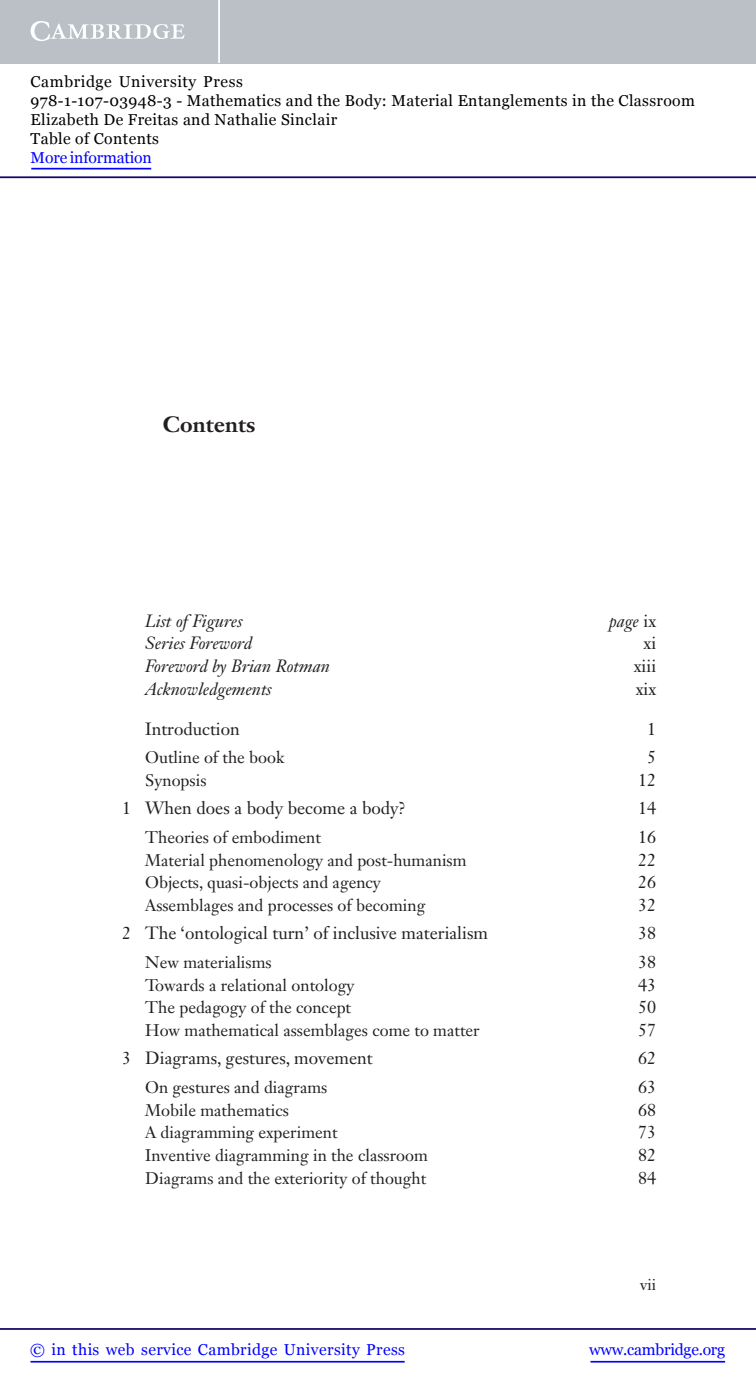
<style>
.page{position:relative;width:756px;height:1388px;background:#fff}
.page>*{position:absolute;margin:0;border:0;box-sizing:border-box;transform-origin:0 0}
.t1{font:700 21.88px "Janson Text LT Std";color:#231f20}
.t2{font:17.5px "Janson Text LT Std";color:#231f20}
.t3{font:italic 17.5px "Janson Text LT Std";color:#231f20}
.t4{font:16.62px "Janson Text LT Std";color:#231f20}
.t5{font:15.75px/18.9px "Georgia";letter-spacing:.025em;color:#000}
.t6{font:15.75px "Georgia";letter-spacing:.025em;color:#00f}
.t7{font:15.75px "Georgia";letter-spacing:-.015em;color:#00f}
.t8{font:15.75px "Georgia";letter-spacing:-.01em;color:#00f}
.t9{font:15.75px "Janson Text LT Std";color:#231f20}
.s1{font-style:normal}
</style>
<div class="page">
<hr style="left:591px;top:1361px;width:134px;height:1px;background:#00f">
<hr style="left:0;top:1328px;width:756px;height:2px;background:#150666">
<hr style="left:31px;top:1361px;width:374px;height:1px;background:#00f">
<div style="left:0;top:0;width:756px;height:63px;background:#bac0c6"></div>
<svg style="left:31px;top:21px;width:154px;height:20px"></svg>
<hr style="left:218px;top:0;width:2px;height:63px;background:#fff">
<hr style="left:0;top:176px;width:756px;height:2px;background:#150666">
<hr style="left:31px;top:168px;width:120px;height:1px;background:#00f">
<p class="t5" style="left:31px;top:73px;width:666px">Cambridge University Press<br>978-1-107-03948-3 - Mathematics and the Body: Material Entanglements in the Classroom Elizabeth De Freitas and Nathalie Sinclair<br>Table of Contents</p>
<p class="t8" style="left:31px;top:148px;width:123px">More information</p>
<h1 class="t1" style="left:163px;top:415px;width:94px">Contents</h1>
<p class="t3" style="left:145px;top:614px;width:99px">List of Figures</p>
<p class="t3" style="left:609px;top:614px;width:49px">page <span class="s1">ix</span></p>
<p class="t3" style="left:145px;top:637px;width:109px">Series Foreword</p>
<p class="t2" style="left:644px;top:636px;width:14px">xi</p>
<p class="t3" style="left:145px;top:660px;width:186px">Foreword by Brian Rotman</p>
<p class="t2" style="left:634px;top:659px;width:24px">xiii</p>
<p class="t3" style="left:145px;top:682px;width:128px">Acknowledgements</p>
<p class="t2" style="left:636px;top:682px;width:22px">xix</p>
<p class="t2" style="left:145px;top:722px;width:96px">Introduction</p>
<p class="t2" style="left:647px;top:722px;width:11px">1</p>
<p class="t4" style="left:145px;top:751px;width:141px">Outline of the book</p>
<p class="t2" style="left:647px;top:750px;width:11px">5</p>
<p class="t4" style="left:145px;top:773px;width:63px">Synopsis</p>
<p class="t2" style="left:638px;top:773px;width:20px">12</p>
<p class="t2" style="left:122px;top:801px;width:285px">1 When does a body become a body?</p>
<p class="t2" style="left:638px;top:801px;width:20px">14</p>
<p class="t4" style="left:145px;top:830px;width:177px">Theories of embodiment</p>
<p class="t2" style="left:638px;top:830px;width:20px">16</p>
<p class="t4" style="left:145px;top:853px;width:323px">Material phenomenology and post-humanism</p>
<p class="t2" style="left:638px;top:852px;width:20px">22</p>
<p class="t4" style="left:145px;top:876px;width:237px">Objects, quasi-objects and agency</p>
<p class="t2" style="left:638px;top:875px;width:20px">26</p>
<p class="t4" style="left:145px;top:898px;width:282px">Assemblages and processes of becoming</p>
<p class="t2" style="left:638px;top:898px;width:20px">32</p>
<p class="t2" style="left:122px;top:926px;width:367px">2 The ‘ontological turn’ of inclusive materialism</p>
<p class="t2" style="left:638px;top:926px;width:20px">38</p>
<p class="t4" style="left:145px;top:955px;width:128px">New materialisms</p>
<p class="t2" style="left:638px;top:955px;width:20px">38</p>
<p class="t4" style="left:145px;top:978px;width:211px">Towards a relational ontology</p>
<p class="t2" style="left:638px;top:977px;width:20px">43</p>
<p class="t4" style="left:145px;top:1001px;width:208px">The pedagogy of the concept</p>
<p class="t2" style="left:638px;top:1000px;width:20px">50</p>
<p class="t4" style="left:145px;top:1023px;width:336px">How mathematical assemblages come to matter</p>
<p class="t2" style="left:638px;top:1023px;width:20px">57</p>
<p class="t2" style="left:122px;top:1051px;width:252px">3 Diagrams, gestures, movement</p>
<p class="t2" style="left:638px;top:1051px;width:20px">62</p>
<p class="t4" style="left:145px;top:1080px;width:184px">On gestures and diagrams</p>
<p class="t2" style="left:638px;top:1080px;width:20px">63</p>
<p class="t4" style="left:145px;top:1103px;width:145px">Mobile mathematics</p>
<p class="t2" style="left:638px;top:1102px;width:20px">68</p>
<p class="t4" style="left:145px;top:1126px;width:194px">A diagramming experiment</p>
<p class="t2" style="left:638px;top:1125px;width:20px">73</p>
<p class="t4" style="left:145px;top:1149px;width:284px">Inventive diagramming in the classroom</p>
<p class="t2" style="left:638px;top:1148px;width:20px">82</p>
<p class="t4" style="left:145px;top:1171px;width:283px">Diagrams and the exteriority of thought</p>
<p class="t2" style="left:638px;top:1171px;width:20px">84</p>
<p class="t9" style="left:640px;top:1278px;width:18px">vii</p>
<p class="t6" style="left:30px;top:1339px;width:376px">© in this web service Cambridge University Press</p>
<p class="t7" style="left:589px;top:1339px;width:137px">www.cambridge.org</p>
</div>
